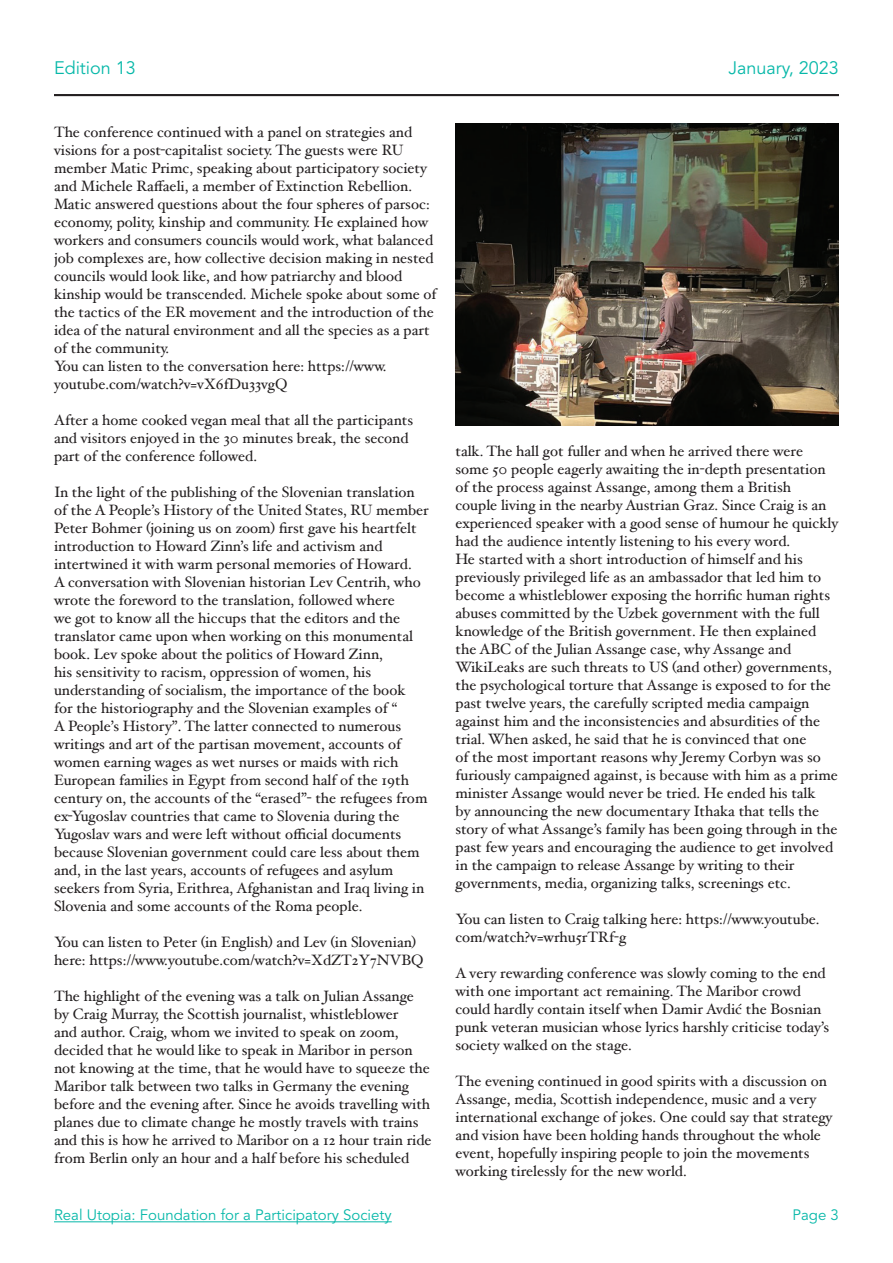
<style>
.page{position:relative;width:893px;height:1263px;background:#fff}
.page>*{position:absolute;margin:0;border:0;box-sizing:border-box;transform-origin:0 0}
.t1{font:18px "Avenir LT Std";color:#07b8a9}
.t2{font:15px/18px "Hoefler Text";color:#231f20}
.t3{font:15px "Avenir LT Std";color:#07b8a9}
</style>
<div class="page">
<hr style="left:54px;top:1221px;width:338px;height:1px;background:#07b8a9">
<hr style="left:54px;top:94px;width:785px;height:2px;background:#231f20">
<img style="left:455px;top:123px;width:384px;height:302px">
<p class="t1" style="left:54px;top:57px;width:83px">Edition 13</p>
<p class="t1" style="left:729px;top:57px;width:112px">January, 2023</p>
<p class="t2" style="left:54px;top:123px;width:384px">The conference continued with a panel on strategies and visions for a post-capitalist society. The guests were RU member Matic Primc, speaking about participatory society and Michele Raffaeli, a member of Extinction Rebellion.<br>Matic answered questions about the four spheres of parsoc: economy, polity, kinship and community. He explained how workers and consumers councils would work, what balanced job complexes are, how collective decision making in nested councils would look like, and how patriarchy and blood kinship would be transcended. Michele spoke about some of the tactics of the ER movement and the introduction of the idea of the natural environment and all the species as a part of the community.<br>You can listen to the conversation here: https://www. youtube.com/watch?v=vX6fDu33vgQ</p>
<p class="t2" style="left:54px;top:411px;width:361px">After a home cooked vegan meal that all the participants and visitors enjoyed in the 30 minutes break, the second part of the conference followed.</p>
<p class="t2" style="left:54px;top:483px;width:376px">In the light of the publishing of the Slovenian translation of the A People’s History of the United States, RU member Peter Bohmer (joining us on zoom) first gave his heartfelt introduction to Howard Zinn’s life and activism and intertwined it with warm personal memories of Howard.<br>A conversation with Slovenian historian Lev Centrih, who wrote the foreword to the translation, followed where<br>we got to know all the hiccups that the editors and the translator came upon when working on this monumental book. Lev spoke about the politics of Howard Zinn,<br>his sensitivity to racism, oppression of women, his understanding of socialism, the importance of the book<br>for the historiography and the Slovenian examples of “<br>A People’s History”. The latter connected to numerous writings and art of the partisan movement, accounts of women earning wages as wet nurses or maids with rich European families in Egypt from second half of the 19th century on, the accounts of the “erased”- the refugees from ex-Yugoslav countries that came to Slovenia during the Yugoslav wars and were left without official documents because Slovenian government could care less about them and, in the last years, accounts of refugees and asylum seekers from Syria, Erithrea, Afghanistan and Iraq living in Slovenia and some accounts of the Roma people.</p>
<p class="t2" style="left:54px;top:933px;width:371px">You can listen to Peter (in English) and Lev (in Slovenian) here: https://www.youtube.com/watch?v=XdZT2Y7NVBQ</p>
<p class="t2" style="left:54px;top:987px;width:379px">The highlight of the evening was a talk on Julian Assange by Craig Murray, the Scottish journalist, whistleblower<br>and author. Craig, whom we invited to speak on zoom, decided that he would like to speak in Maribor in person not knowing at the time, that he would have to squeeze the Maribor talk between two talks in Germany the evening before and the evening after. Since he avoids travelling with planes due to climate change he mostly travels with trains and this is how he arrived to Maribor on a 12 hour train ride from Berlin only an hour and a half before his scheduled</p>
<p class="t3" style="left:54px;top:1206px;width:339px">Real Utopia: Foundation for a Participatory Society</p>
<p class="t2" style="left:455px;top:442px;width:384px">talk. The hall got fuller and when he arrived there were some 50 people eagerly awaiting the in-depth presentation of the process against Assange, among them a British<br>couple living in the nearby Austrian Graz. Since Craig is an experienced speaker with a good sense of humour he quickly had the audience intently listening to his every word.<br>He started with a short introduction of himself and his previously privileged life as an ambassador that led him to become a whistleblower exposing the horrific human rights abuses committed by the Uzbek government with the full knowledge of the British government. He then explained the ABC of the Julian Assange case, why Assange and WikiLeaks are such threats to US (and other) governments, the psychological torture that Assange is exposed to for the past twelve years, the carefully scripted media campaign against him and the inconsistencies and absurdities of the trial. When asked, he said that he is convinced that one<br>of the most important reasons why Jeremy Corbyn was so furiously campaigned against, is because with him as a prime minister Assange would never be tried. He ended his talk<br>by announcing the new documentary Ithaka that tells the story of what Assange’s family has been going through in the past few years and encouraging the audience to get involved in the campaign to release Assange by writing to their governments, media, organizing talks, screenings etc.</p>
<p class="t2" style="left:455px;top:910px;width:366px">You can listen to Craig talking here: https://www.youtube. com/watch?v=wrhu5rTRf-g</p>
<p class="t2" style="left:455px;top:964px;width:375px">A very rewarding conference was slowly coming to the end with one important act remaining. The Maribor crowd could hardly contain itself when Damir Avdić the Bosnian punk veteran musician whose lyrics harshly criticise today’s society walked on the stage.</p>
<p class="t2" style="left:455px;top:1072px;width:378px">The evening continued in good spirits with a discussion on Assange, media, Scottish independence, music and a very international exchange of jokes. One could say that strategy and vision have been holding hands throughout the whole event, hopefully inspiring people to join the movements working tirelessly for the new world.</p>
<p class="t3" style="left:793px;top:1206px;width:48px">Page 3</p>
</div>
